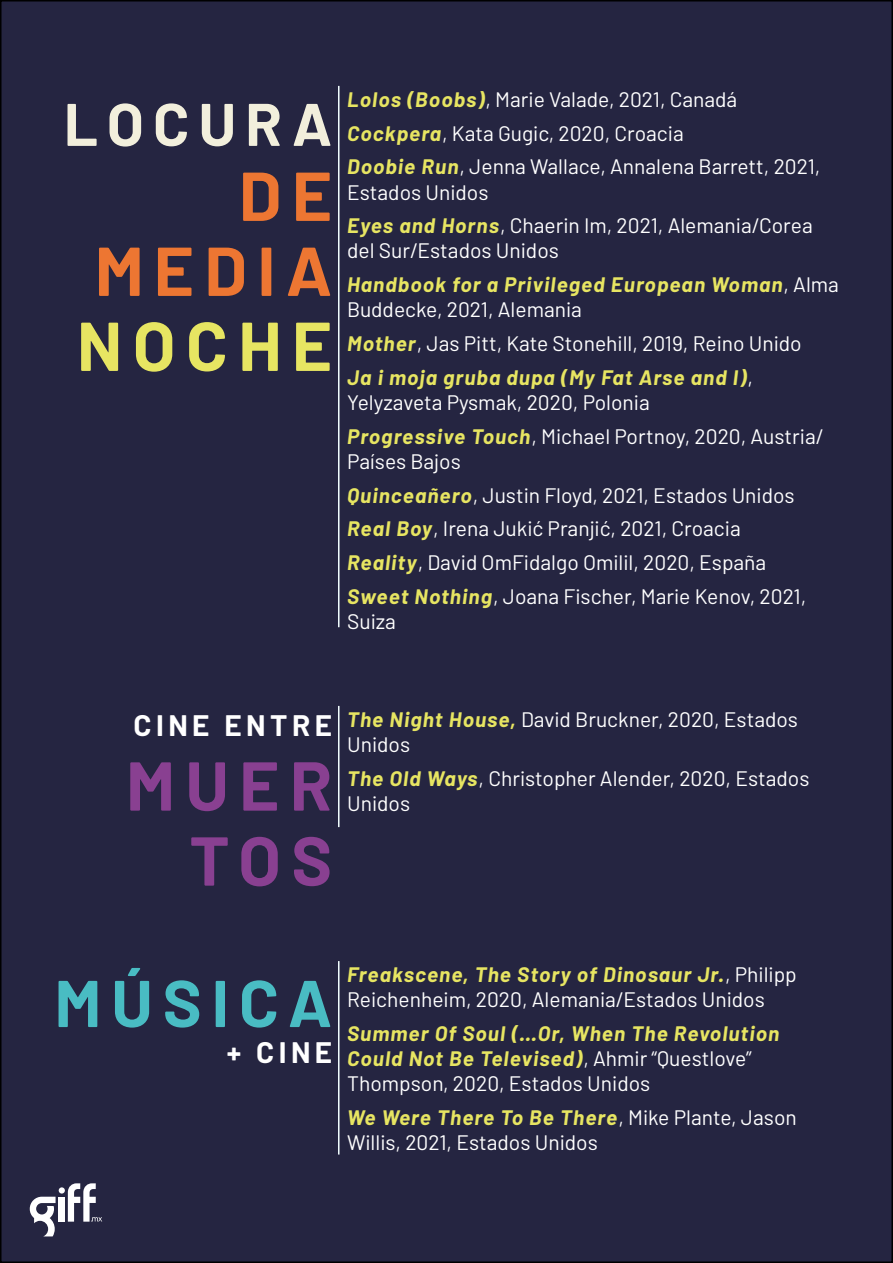
<style>
.page{position:relative;width:893px;height:1263px;background:#fff}
.page>*{position:absolute;margin:0;border:0;box-sizing:border-box;transform-origin:0 0}
.t1{font:700 69px/75px "Barlow";letter-spacing:.15em;color:#ed7632;text-align:right}
.t2{font:700 69px/75px "Barlow";letter-spacing:.15em;color:#894091;text-align:right}
.t3{font:700 69px "Barlow";letter-spacing:.15em;color:#e7e562}
.t4{font:700 66px "Barlow";letter-spacing:.15em;color:#49bcc3}
.t5{font:700 60px "Barlow";letter-spacing:.15em;color:#f2efdc}
.t6{font:700 29.7px "Barlow";letter-spacing:.15em;color:#fff}
.t7{font:21px/33.8px "Barlow";color:#fff}
.t8{font:italic 700 21px/25.2px "Barlow";letter-spacing:.05em;color:#e7e562}
.s1{font-weight:700;font-style:italic;color:#e7e562}
.s2{font-weight:400;font-style:normal;color:#fff}
</style>
<div class="page">
<div style="left:1px;top:1px;width:891px;height:1261px;background:#252541"></div>
<svg style="left:30px;top:1183px;width:72px;height:53px"></svg>
<hr style="left:338px;top:86px;width:1px;height:541px;background:#f2ffff">
<hr style="left:338px;top:706px;width:1px;height:121px;background:#f2ffff">
<hr style="left:338px;top:961px;width:1px;height:193px;background:#f2ffff">
<h3 class="t5" style="left:64px;top:87px;width:270px">LOCURA</h3>
<h1 class="t1" style="left:95px;top:158px;width:239px">DE<br>MEDIA</h1>
<h1 class="t3" style="left:77px;top:303px;width:257px">NOCHE</h1>
<p class="t7" style="left:347px;top:82px;width:475px"><span class="s1">Lolos (Boobs)</span>, Marie Valade, 2021, Canadá<br><span class="s1">Cockpera</span>, Kata Gugic, 2020, Croacia<br><span class="s1">Doobie Run</span>, Jenna Wallace, Annalena Barrett, 2021,</p>
<p class="t7" style="left:347px;top:175px;width:467px">Estados Unidos<br><span class="s1">Eyes and Horns</span>, Chaerin Im, 2021, Alemania/Corea</p>
<p class="t8" style="left:347px;top:234px;width:493px;line-height:33.8px"><span class="s2">del Sur/Estados Unidos<br></span>Handbook for a Privileged European Woman<span class="s2">, Alma</span></p>
<p class="t7" style="left:347px;top:292px;width:456px">Buddecke, 2021, Alemania<br><span class="s1">Mother</span>, Jas Pitt, Kate Stonehill, 2019, Reino Unido<br><span class="s1">Ja i moja gruba dupa (My Fat Arse and I)</span>,</p>
<p class="t7" style="left:347px;top:385px;width:478px">Yelyzaveta Pysmak, 2020, Polonia<br><span class="s1">Progressive Touch</span>, Michael Portnoy, 2020, Austria/</p>
<p class="t7" style="left:347px;top:444px;width:461px">Países Bajos<br><span class="s1">Quinceañero</span>, Justin Floyd, 2021, Estados Unidos <span class="s1">Real Boy</span>, Irena Jukić Pranjić, 2021, Croacia <span class="s1">Reality</span>, David OmFidalgo Omilil, 2020, España <span class="s1">Sweet Nothing</span>, Joana Fischer, Marie Kenov, 2021,</p>
<p class="t7" style="left:347px;top:604px;width:50px">Suiza</p>
<h3 class="t6" style="left:134px;top:706px;width:200px">CINE ENTRE</h3>
<h1 class="t2" style="left:126px;top:748px;width:208px">MUER<br>TOS</h1>
<p class="t7" style="left:347px;top:706px;width:452px;line-height:25.2px"><span class="s1">The Night House,</span> David Bruckner, 2020, Estados<br>Unidos</p>
<p class="t7" style="left:347px;top:765px;width:464px;line-height:25.2px"><span class="s1">The Old Ways</span>, Christopher Alender, 2020, Estados<br>Unidos</p>
<h2 class="t4" style="left:54px;top:962px;width:279px">MÚSICA</h2>
<h3 class="t6" style="left:227px;top:1033px;width:107px">+ CINE</h3>
<p class="t7" style="left:347px;top:961px;width:451px;line-height:25.2px"><span class="s1">Freakscene, The Story of Dinosaur Jr.</span>, Philipp<br>Reichenheim, 2020, Alemania/Estados Unidos</p>
<p class="t8" style="left:347px;top:1021px;width:434px">Summer Of Soul (…Or, When The Revolution<br>Could Not Be Televised)<span class="s2">, Ahmir “Questlove”<br>Thompson, 2020, Estados Unidos</span></p>
<p class="t7" style="left:347px;top:1104px;width:451px;line-height:25.2px"><span class="s1">We Were There To Be There</span>, Mike Plante, Jason<br>Willis, 2021, Estados Unidos</p>
</div>
